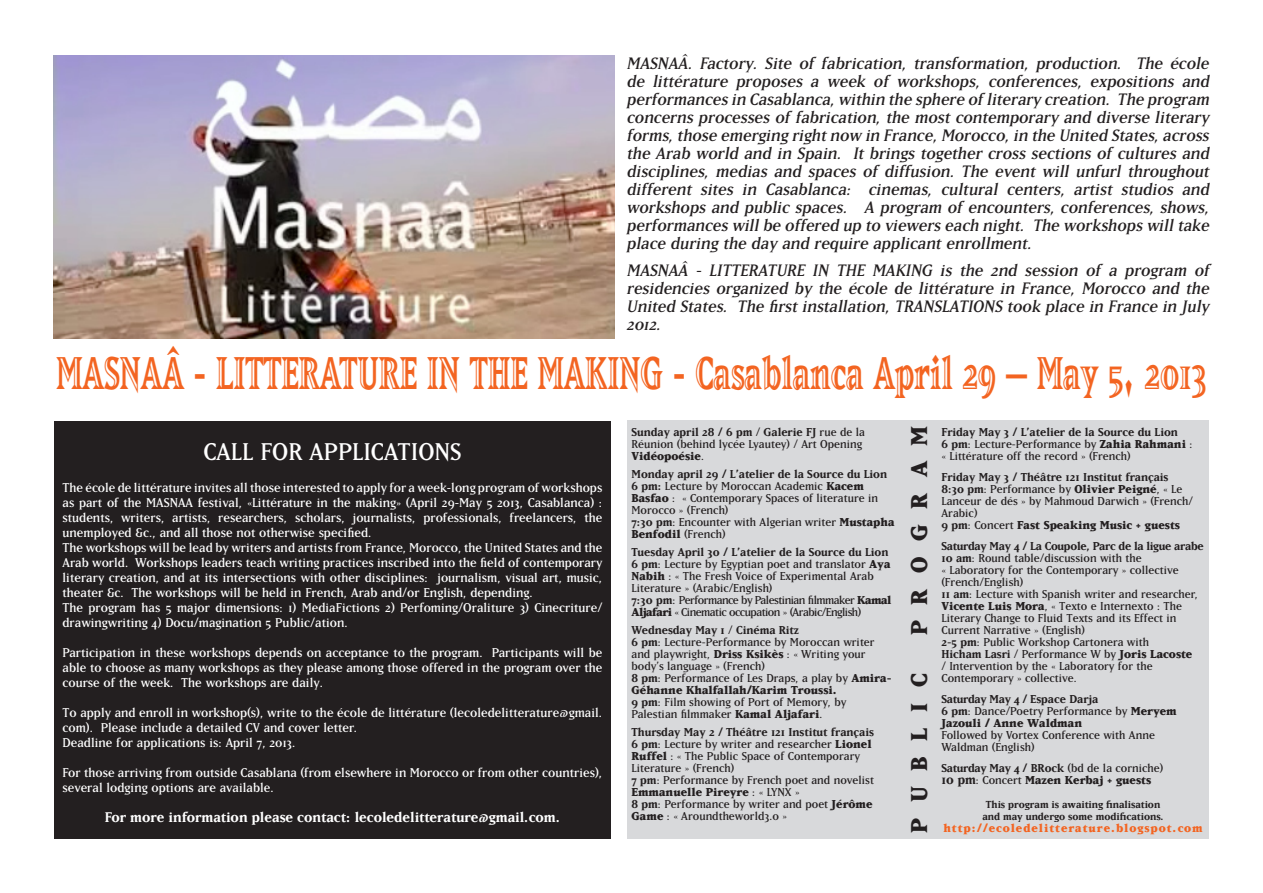
<style>
.page{position:relative;width:1263px;height:893px;background:#fff}
.page>*{position:absolute;margin:0;border:0;box-sizing:border-box;transform-origin:0 0}
.t1{font:800 54px "Matrix Inline";color:#f36421;scale:.67 1}
.t2{font:28.5px "Matrix";color:#fff}
.t3{font:800 27px "Matrix";letter-spacing:.58em;color:#231f20}
.t4{font:italic 19.5px/18px "Matrix";color:#231f20}
.t5{font:700 16.5px "Matrix";color:#fff}
.t6{font:15px/15px "Matrix";color:#fff;text-align:justify}
.t7{font:13.5px/12px "Matrix";color:#231f20}
.t8{font:700 13.5px "Matrix";color:#231f20}
.t9{font:800 13.5px/12px "Matrix";color:#231f20}
.t10{font:13.5px/12px "Matrix";letter-spacing:-.04em;color:#231f20}
.t11{font:700 13.5px "Matrix";letter-spacing:-.02em;color:#231f20}
.t12{font:800 13.5px "Matrix";letter-spacing:.07em;color:#f36421}
.t13{font:700 12px "Matrix";color:#231f20}
.s1{font-weight:700}
.s2{font-weight:800}
.s3{font-weight:400}
.s4{font-weight:700;font-size:15px}
</style>
<div class="page">
<img style="left:54px;top:56px;width:561px;height:282px">
<div style="left:54px;top:422px;width:557px;height:417px;background:#231f20"></div>
<div style="left:627px;top:421px;width:582px;height:418px;background:#d8d9db"></div>
<p class="t4" style="left:626px;top:54px;width:587px">MASNAÂ. Factory. Site of fabrication, transformation, production. The école de littérature proposes a week of workshops, conferences, expositions and performances in Casablanca,within the sphere of literary creation. The program concerns processes of fabrication, the most contemporary and diverse literary forms,those emerging rightnow in France,Morocco,in the United States,across the Arab world and in Spain. It brings together cross sections of cultures and disciplines, medias and spaces of diffusion. The event will unfurl throughout different sites in Casablanca: cinemas, cultural centers, artist studios and workshops and public spaces. A program of encounters, conferences, shows, performances willbe offered up to viewers each night. The workshops willtake place during the day and require applicant enrollment.</p>
<p class="t4" style="left:626px;top:261px;width:587px">MASNAÂ - LITTERATURE IN THE MAKING is the 2nd session of a program of residencies organized by the école de littérature in France, Morocco and the United States. The first installation, TRANSLATIONS took place in France in July 2012.</p>
<p class="t1" style="left:56px;top:346px;width:1718px">MASNAÂ - LITTERATURE IN THE MAKING - Casablanca April 29 – May 5, 2013</p>
<p class="t7" style="left:631px;top:426px;width:235px"><span class="s1">Sunday april 28 / 6 pm</span> / <span class="s1">Galerie FJ</span> rue de la<br>Réunion (behind lycée Lyautey) / Art Opening<br><span class="s2">Vidéopoésie</span>.</p>
<p class="t7" style="left:631px;top:468px;width:257px"><span class="s1">Monday april 29 / L’atelier de la Source du Lion 6 pm:</span> Lecture by Moroccan Academic <span class="s2">Kacem Basfao</span> : « Contemporary Spaces of literature in Morocco » (French)</p>
<p class="t7" style="left:631px;top:516px;width:265px"><span class="s1">7:30 pm</span>: Encounter with Algerian writer <span class="s2">Mustapha<br>Benfodil</span> (French)</p>
<p class="t8" style="left:631px;top:545px;width:258px">Tuesday April 30 / L’atelier de la Source du Lion</p>
<p class="t7" style="left:631px;top:558px;width:261px"><span class="s1">6 pm</span>: Lecture by Egyptian poet and translator <span class="s2">Aya<br>Nabih</span> : « The Fresh Voice of Experimental Arab<br>Literature » (Arabic/English)</p>
<p class="t10" style="left:631px;top:594px;width:261px"><span class="s1">7:30 pm</span>: Performance by Palestinian filmmaker <span class="s2">Kamal<br>Aljafari</span> « Cinematic occupation » (Arabic/English)</p>
<p class="t8" style="left:631px;top:623px;width:169px">Wednesday May 1 <span class="s3">/</span> Cinéma Ritz</p>
<p class="t7" style="left:631px;top:636px;width:245px"><span class="s1">6 pm</span>: Lecture-Performance by Moroccan writer and playwright, <span class="s2">Driss Ksikès</span> : « Writing your body’s language » (French)</p>
<p class="t9" style="left:631px;top:672px;width:261px"><span class="s1">8 pm</span><span class="s3">: Performance of Les Draps, a play by</span> Amira-<br>Géhanne Khalfallah/Karim Troussi.</p>
<p class="t7" style="left:631px;top:696px;width:216px"><span class="s1">9 pm</span>: Film showing of Port of Memory, by<br>Palestian filmmaker <span class="s2">Kamal Aljafari</span>.</p>
<p class="t8" style="left:631px;top:725px;width:244px">Thursday May 2 / Théâtre 121 Institut français</p>
<p class="t7" style="left:631px;top:738px;width:242px"><span class="s1">6 pm</span>: Lecture by writer and researcher <span class="s2">Lionel<br>Ruffel</span> : « The Public Space of Contemporary<br>Literature » (French)</p>
<p class="t7" style="left:631px;top:774px;width:244px"><span class="s1">7 pm</span>: Performance by French poet and novelist<br><span class="s2">Emmanuelle Pireyre</span> : « LYNX »</p>
<p class="t7" style="left:631px;top:798px;width:243px"><span class="s1">8 pm</span>: Performance by writer and poet <span class="s2">Jérôme<br>Game</span> : « Aroundtheworld3.0 »</p>
<p class="t3" style="left:905px;top:635px;width:211px;rotate:-90deg">PROGRAM</p>
<p class="t8" style="left:941px;top:425px;width:238px">Friday May 3 / L’atelier de la Source du Lion</p>
<p class="t7" style="left:941px;top:438px;width:253px"><span class="s1">6 pm</span>: Lecture-Performance by <span class="s2">Zahia Rahmani</span> : « Littérature off the record » (French)</p>
<p class="t8" style="left:941px;top:470px;width:228px">Friday May 3 / Théâtre 121 Institut français</p>
<p class="t7" style="left:941px;top:483px;width:253px"><span class="s1">8:30 pm</span>: Performance by <span class="s2">Olivier Peigné</span>, « Le<br>Lanceur de dés » by Mahmoud Darwich » (French/<br>Arabic)</p>
<p class="t9" style="left:941px;top:519px;width:240px"><span class="s1">9 pm</span><span class="s3">: Concert</span> Fast Speaking Music + guests</p>
<p class="t11" style="left:941px;top:539px;width:264px">Saturday May 4 / La Coupole, Parc de la ligue arabe</p>
<p class="t7" style="left:941px;top:552px;width:239px"><span class="s1">10 am</span>: Round table/discussion with the<br>« Laboratory for the Contemporary » collective (French/English)</p>
<p class="t7" style="left:941px;top:588px;width:258px"><span class="s1">11 am</span>: Lecture with Spanish writer and researcher, <span class="s2">Vicente Luis Mora</span>, « Texto e Internexto : The Literary Change to Fluid Texts and its Effect in Current Narrative » (English)</p>
<p class="t7" style="left:941px;top:636px;width:252px"><span class="s1">2-5 pm</span>: Public Workshop Cartonera with <span class="s1">Hicham Lasri</span> / Performance W by <span class="s2">Joris Lacoste </span>/ Intervention by the « Laboratory for the Contemporary » collective.</p>
<p class="t8" style="left:941px;top:692px;width:158px">Saturday May 4 / Espace Darja</p>
<p class="t7" style="left:941px;top:705px;width:237px"><span class="s1">6 pm</span>: Dance/Poetry Performance by <span class="s2">Meryem<br>Jazouli / Anne Waldman</span></p>
<p class="t7" style="left:941px;top:729px;width:215px">Followed by Vortex Conference with Anne<br>Waldman (English)</p>
<p class="t11" style="left:941px;top:761px;width:223px">Saturday May 4 / BRock <span class="s3">(bd de la corniche)</span></p>
<p class="t9" style="left:941px;top:774px;width:211px"><span class="s4">10 pm</span><span class="s3">: Concert</span> Mazen Kerbaj + guests</p>
<p class="t13" style="left:986px;top:798px;width:176px">This program is awaiting finalisation</p>
<p class="t13" style="left:982px;top:810px;width:183px">and may undergo some modifications.</p>
<p class="t2" style="left:203px;top:438px;width:260px">CALL FOR APPLICATIONS</p>
<p class="t6" style="left:63px;top:480px;width:541px">The école de littérature invites all those interested to apply for a week-long program of workshops as part of the MASNAA festival, «Littérature in the making» (April 29-May 5 2013, Casablanca) : students, writers, artists, researchers, scholars, journalists, professionals, freelancers, the unemployed &amp;c., and all those not otherwise specified.</p>
<p class="t6" style="left:63px;top:540px;width:541px">The workshops will be lead by writers and artists from France, Morocco, the United States and the Arab world. Workshops leaders teach writing practices inscribed into the field of contemporary literary creation, and at its intersections with other disciplines: journalism, visual art, music, theater &amp;c. The workshops will be held in French, Arab and/or English, depending.</p>
<p class="t6" style="left:63px;top:600px;width:541px">The program has 5 major dimensions: 1) MediaFictions 2) Perfoming/Oraliture 3) Cinecriture/ drawingwriting 4) Docu/magination 5 Public/ation.</p>
<p class="t6" style="left:63px;top:645px;width:541px">Participation in these workshops depends on acceptance to the program. Participants will be able to choose as many workshops as they please among those offered in the program over the course of the week. The workshops are daily.</p>
<p class="t6" style="left:63px;top:705px;width:541px">To apply and enroll in workshop(s), write to the école de littérature (lecoledelitterature@gmail. com). Please include a detailed CV and cover letter.</p>
<p class="t6" style="left:63px;top:735px;width:235px">Deadline for applications is: April 7, 2013.</p>
<p class="t6" style="left:63px;top:765px;width:541px">For those arriving from outside Casablana (from elsewhere in Morocco or from other countries), several lodging options are available.</p>
<p class="t5" style="left:105px;top:809px;width:457px">For more information please contact: lecoledelitterature@gmail.com.</p>
<p class="t3" style="left:905px;top:833px;width:161px;rotate:-90deg">PUBLIC</p>
<p class="t12" style="left:943px;top:821px;width:261px">http://ecoledelitterature.blogspot.com</p>
</div>
